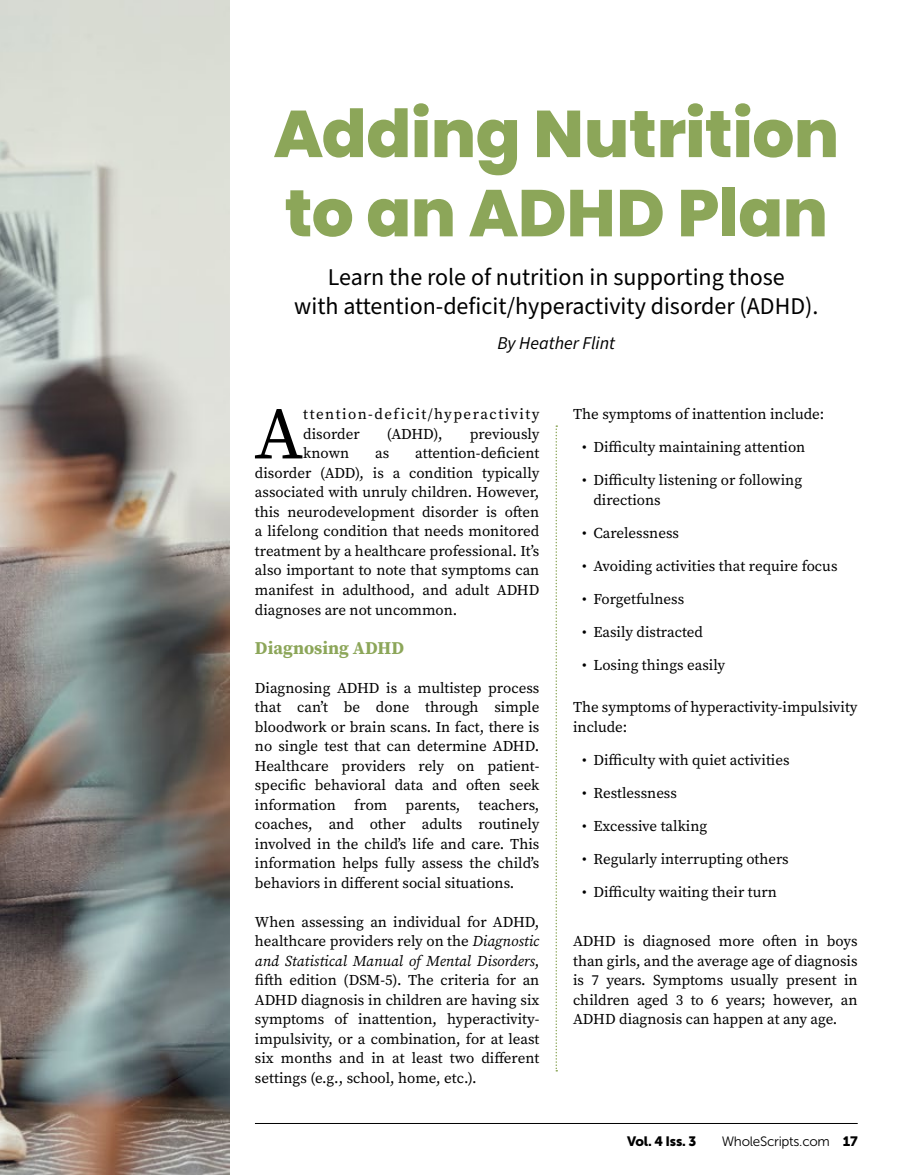
<style>
.page{position:relative;width:905px;height:1175px;background:#fff}
.page>*{position:absolute;margin:0;border:0;box-sizing:border-box;transform-origin:0 0}
.t1{font:73.35px "Source Serif Pro";color:#000}
.t2{font:800 66px/79.2px "Poppins";letter-spacing:-.005em;color:#8ca659}
.t3{font:24px/28.8px "Source Sans Pro";color:#000;text-align:center}
.t4{font:700 18px "Source Serif Pro";color:#8ca659}
.t5{font:italic 18px "Source Sans Pro";color:#000}
.t6{font:15px/19.5px "Source Serif Pro";color:#000;text-align:justify}
.t7{font:15px/19.5px "Source Serif Pro";letter-spacing:.1em;color:#000}
.t8{font:13.5px "Museo Sans 300";letter-spacing:-.02em;color:#000}
.t9{font:13.5px "Museo Sans 900";letter-spacing:-.02em;color:#000}
.s1{font-style:italic}
.s2{font-family:"Museo Sans 900"}
</style>
<div class="page">
<img style="left:0;top:0;width:229px;height:1174px">
<svg style="left:555px;top:425px;width:2px;height:646px"></svg>
<hr style="left:255px;top:1123px;width:602px;height:1px;background:#000">
<h2 class="t2" style="left:273px;top:95px;width:567px">Adding Nutrition to an ADHD Plan</h2>
<h3 class="t3" style="left:294px;top:264px;width:526px">Learn the role of nutrition in supporting those<br>with attention-deficit/hyperactivity disorder (ADHD).</h3>
<p class="t5" style="left:497px;top:331px;width:119px">By Heather Flint</p>
<h1 class="t1" style="left:254px;top:385px;width:50px">A</h1>
<p class="t7" style="left:303px;top:404px;width:238px">ttention-deficit/hyperactivity disorder</p>
<p class="t6" style="left:387px;top:424px;width:57px">(ADHD),</p>
<p class="t6" style="left:469px;top:424px;width:71px">previously</p>
<p class="t6" style="left:255px;top:443px;width:286px;text-indent:160px">attention-deficient disorder (ADD), is a condition typically associated with unruly children. However, this neurodevelopment disorder is often a lifelong condition that needs monitored treatment by a healthcare professional. It’s also important to note that symptoms can manifest in adulthood, and adult ADHD diagnoses are not uncommon.</p>
<p class="t4" style="left:255px;top:635px;width:150px">Diagnosing ADHD</p>
<p class="t6" style="left:255px;top:677px;width:286px">Diagnosing ADHD is a multistep process that can’t be done through simple bloodwork or brain scans. In fact, there is no single test that can determine ADHD.<br>Healthcare providers rely on patient&shy;specific behavioral data and often seek information from parents, teachers, coaches, and other adults routinely involved in the child’s life and care. This information helps fully assess the child’s behaviors in different social situations.</p>
<p class="t6" style="left:255px;top:911px;width:286px">When assessing an individual for ADHD, healthcare providers rely on the <span class="s1">Diagnostic and Statistical Manual of Mental Disorders</span>, fifth edition (DSM-5). The criteria for an ADHD diagnosis in children are having six symptoms of inattention, hyperactivity&shy;impulsivity, or a combination, for at least six months and in at least two different settings (e.g., school, home, etc.).</p>
<p class="t6" style="left:303px;top:443px;width:48px">known</p>
<p class="t6" style="left:375px;top:443px;width:16px">as</p>
<p class="t6" style="left:573px;top:404px;width:253px">The symptoms of inattention include:</p>
<p class="t6" style="left:582px;top:437px;width:225px">• Difficulty maintaining attention</p>
<p class="t6" style="left:593px;top:470px;width:210px;text-indent:-11px">• Difficulty listening or following directions</p>
<p class="t6" style="left:582px;top:523px;width:98px">• Carelessness</p>
<p class="t6" style="left:582px;top:556px;width:257px">• Avoiding activities that require focus</p>
<p class="t6" style="left:582px;top:589px;width:104px">• Forgetfulness</p>
<p class="t6" style="left:582px;top:622px;width:123px">• Easily distracted</p>
<p class="t6" style="left:582px;top:655px;width:145px">• Losing things easily</p>
<p class="t6" style="left:573px;top:697px;width:286px">The symptoms of hyperactivity-impulsivity include:</p>
<p class="t6" style="left:582px;top:749px;width:209px">• Difficulty with quiet activities</p>
<p class="t6" style="left:582px;top:782px;width:96px">• Restlessness</p>
<p class="t6" style="left:582px;top:815px;width:127px">• Excessive talking</p>
<p class="t6" style="left:582px;top:848px;width:208px">• Regularly interrupting others</p>
<p class="t6" style="left:582px;top:881px;width:196px">• Difficulty waiting their turn</p>
<p class="t6" style="left:573px;top:931px;width:286px">ADHD is diagnosed more often in boys than girls, and the average age of diagnosis is 7 years. Symptoms usually present in children aged 3 to 6 years; however, an ADHD diagnosis can happen at any age.</p>
<p class="t9" style="left:627px;top:1133px;width:71px">Vol. 4 Iss. 3</p>
<p class="t8" style="left:721px;top:1133px;width:137px">WholeScripts.com <span class="s2">17</span></p>
</div>
